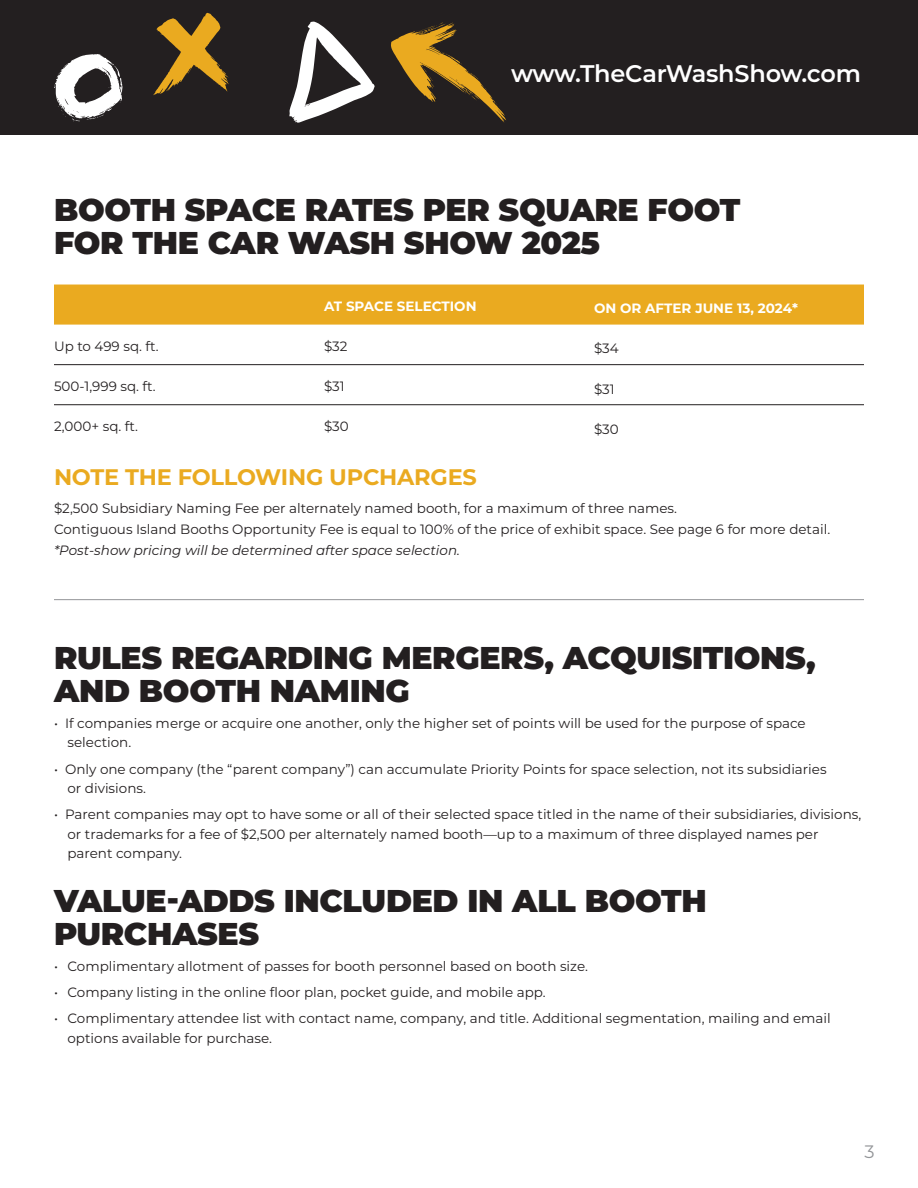
<style>
.page{position:relative;width:918px;height:1188px;background:#fff}
.page>*{position:absolute;margin:0;border:0;box-sizing:border-box;transform-origin:0 0}
.t1{font:900 31.5px/33px "Montserrat";letter-spacing:-.01em;color:#231f20}
.t2{font:600 24px "Montserrat";letter-spacing:-.01em;color:#fff}
.t3{font:700 22.5px "Montserrat";letter-spacing:-.01em;color:#eaaa20}
.t4{font:18px "Montserrat";color:#939598}
.t5{font:13.5px/19.5px "Montserrat";color:#231f20}
.t6{font:italic 13.5px "Montserrat";color:#231f20}
.t7{font:700 13.5px "Montserrat";color:#fff}
</style>
<div class="page">
<div style="left:0;top:0;width:918px;height:135px;background:#231f20"></div>
<svg style="left:391px;top:22px;width:115px;height:100px"></svg>
<svg style="left:153px;top:13px;width:76px;height:82px"></svg>
<svg style="left:54px;top:54px;width:69px;height:68px"></svg>
<svg style="left:289px;top:22px;width:86px;height:101px"></svg>
<div style="left:54px;top:285px;width:810px;height:40px;background:#eaaa20"></div>
<hr style="left:54px;top:364px;width:270px;height:1px;background:#231f20">
<hr style="left:324px;top:364px;width:270px;height:1px;background:#231f20">
<hr style="left:594px;top:364px;width:270px;height:1px;background:#231f20">
<hr style="left:54px;top:404px;width:270px;height:1px;background:#231f20">
<hr style="left:324px;top:404px;width:270px;height:1px;background:#231f20">
<hr style="left:594px;top:404px;width:270px;height:1px;background:#231f20">
<hr style="left:54px;top:599px;width:810px;height:1px;background:#939598">
<h2 class="t2" style="left:511px;top:56px;width:351px">www.TheCarWashShow.com</h2>
<h1 class="t1" style="left:54px;top:191px;width:688px">BOOTH SPACE RATES PER SQUARE FOOT<br>FOR THE CAR WASH SHOW 2025</h1>
<p class="t7" style="left:324px;top:297px;width:154px">AT SPACE SELECTION</p>
<p class="t7" style="left:594px;top:299px;width:205px">ON OR AFTER JUNE 13, 2024*</p>
<p class="t5" style="left:54px;top:336px;width:106px">Up to 499 sq. ft.</p>
<p class="t5" style="left:324px;top:336px;width:25px">$32</p>
<p class="t5" style="left:594px;top:338px;width:26px">$34</p>
<p class="t5" style="left:54px;top:376px;width:103px">500-1,999 sq. ft.</p>
<p class="t5" style="left:324px;top:376px;width:22px">$31</p>
<p class="t5" style="left:594px;top:378px;width:22px">$31</p>
<p class="t5" style="left:54px;top:416px;width:85px">2,000+ sq. ft.</p>
<p class="t5" style="left:324px;top:416px;width:26px">$30</p>
<p class="t5" style="left:594px;top:419px;width:26px">$30</p>
<h3 class="t3" style="left:54px;top:461px;width:424px">NOTE THE FOLLOWING UPCHARGES</h3>
<p class="t5" style="left:54px;top:497px;width:778px;line-height:21px">$2,500 Subsidiary Naming Fee per alternately named booth, for a maximum of three names.<br>Contiguous Island Booths Opportunity Fee is equal to 100% of the price of exhibit space. See page 6 for more detail.</p>
<p class="t6" style="left:54px;top:541px;width:408px">*Post-show pricing will be determined after space selection.</p>
<h1 class="t1" style="left:54px;top:639px;width:763px">RULES REGARDING MERGERS, ACQUISITIONS,<br>AND BOOTH NAMING</h1>
<p class="t5" style="left:68px;top:713px;width:740px;text-indent:-14px">• If companies merge or acquire one another, only the higher set of points will be used for the purpose of space selection.</p>
<p class="t5" style="left:68px;top:759px;width:761px;text-indent:-14px">• Only one company (the “parent company”) can accumulate Priority Points for space selection, not its subsidiaries or divisions.</p>
<p class="t5" style="left:68px;top:804px;width:795px;text-indent:-14px">• Parent companies may opt to have some or all of their selected space titled in the name of their subsidiaries, divisions, or trademarks for a fee of $2,500 per alternately named booth—up to a maximum of three displayed names per parent company.</p>
<h1 class="t1" style="left:54px;top:882px;width:654px">VALUE-ADDS INCLUDED IN ALL BOOTH<br>PURCHASES</h1>
<p class="t5" style="left:54px;top:956px;width:536px">• Complimentary allotment of passes for booth personnel based on booth size.</p>
<p class="t5" style="left:54px;top:982px;width:493px">• Company listing in the online floor plan, pocket guide, and mobile app.</p>
<p class="t5" style="left:68px;top:1008px;width:765px;text-indent:-14px">• Complimentary attendee list with contact name, company, and title. Additional segmentation, mailing and email options available for purchase.</p>
<h3 class="t4" style="left:865px;top:1139px;width:12px">3</h3>
</div>
